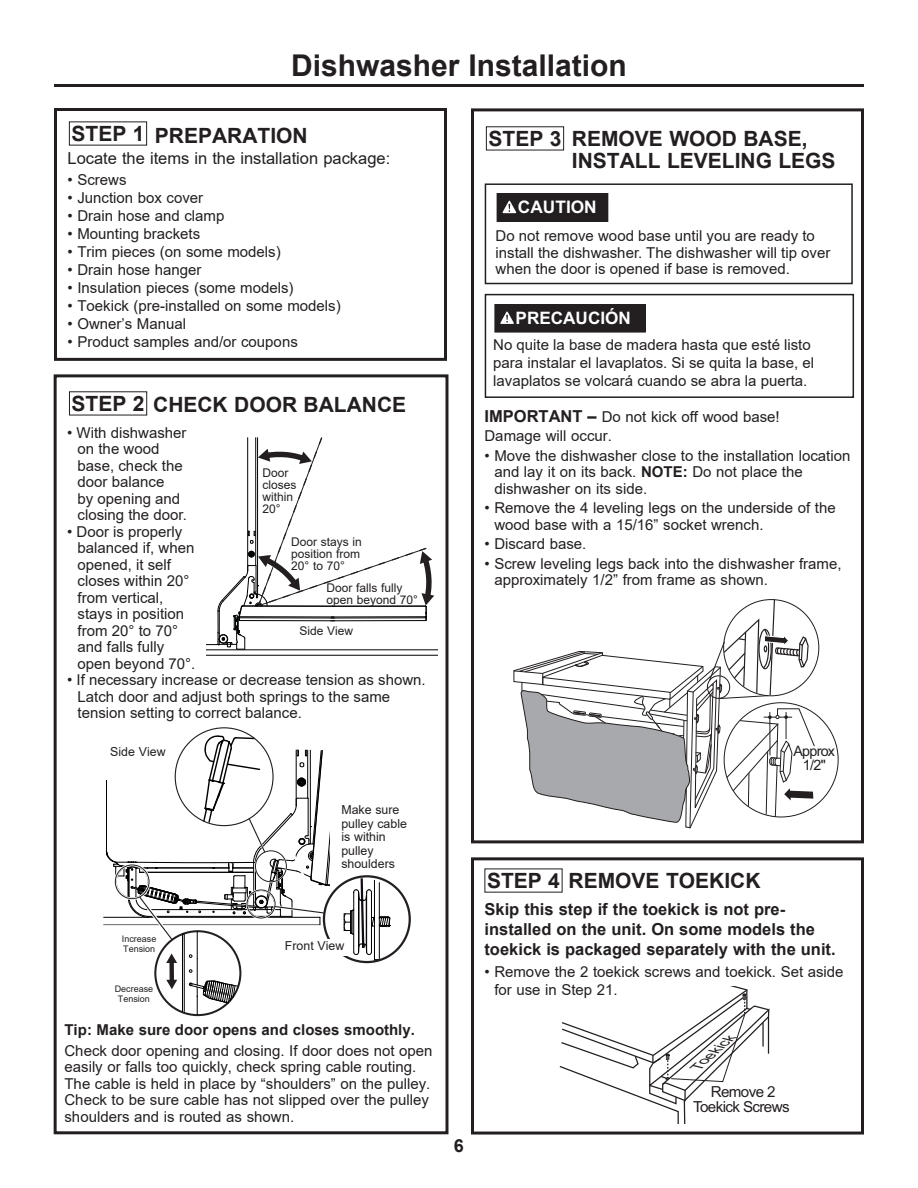
<style>
.page{position:relative;width:918px;height:1188px;background:#fff}
.page>*{position:absolute;margin:0;border:0;box-sizing:border-box;transform-origin:0 0}
.t1{font:700 30px "Arial";color:#231f20}
.t2{font:700 21px/22.5px "Arial";color:#231f20}
.t3{font:700 18px "Arial";color:#231f20}
.t4{font:700 17.25px "Arial";color:#fff}
.t5{font:700 17.1px "Arial";color:#fff}
.t6{font:700 16.5px/19.8px "Arial";color:#231f20}
.t7{font:16.5px "Arial";color:#231f20}
.t8{font:15.15px/15.1px "Arial";letter-spacing:-.04em;color:#231f20;text-align:center}
.t9{font:15px/16.5px "Arial";color:#231f20}
.t10{font:700 15px "Arial";color:#231f20}
.t11{font:14.4px/14.4px "Arial";letter-spacing:-.05em;color:#231f20;text-align:center}
.t12{font:italic 12.6px "Arial";color:#231f20;scale:1.21 1}
.t13{font:12.3px/13.5px "Arial";color:#231f20}
.t14{font:12px/12px "Arial";color:#231f20}
.t15{font:9px/10.2px "Arial";color:#231f20}
.s1{font-weight:700;font-size:16.5px}
.s2{font-weight:700}
</style>
<div class="page">
<svg style="left:560px;top:986px;width:210px;height:137px"></svg>
<div style="left:471px;top:857px;width:393px;height:278px;border:3px solid #231f20"></div>
<div style="left:54px;top:108px;width:393px;height:253px;border:3px solid #231f20"></div>
<hr style="left:54px;top:84px;width:810px;height:3px;background:#231f20">
<div style="left:471px;top:108px;width:393px;height:735px;border:3px solid #231f20"></div>
<div style="left:54px;top:374px;width:394px;height:760px;border:3px solid #231f20"></div>
<svg style="left:514px;top:599px;width:301px;height:229px"></svg>
<hr style="left:206px;top:655px;width:231px;height:1px;background:#010202">
<hr style="left:206px;top:650px;width:231px;height:1px;background:#010202">
<svg style="left:206px;top:437px;width:228px;height:213px"></svg>
<hr style="left:103px;top:925px;width:217px;height:1px;background:#000">
<hr style="left:103px;top:917px;width:217px;height:1px;background:#000">
<div style="left:390px;top:930px;width:11px;height:11px;border:1px solid #fff;border-radius:50%"></div>
<div style="left:390px;top:930px;width:10px;height:10px;border:1px solid #fff;border-radius:50%"></div>
<div style="left:390px;top:891px;width:11px;height:11px;border:1px solid #fff;border-radius:50%"></div>
<div style="left:390px;top:891px;width:10px;height:10px;border:1px solid #fff;border-radius:50%"></div>
<svg style="left:344px;top:876px;width:47px;height:84px"></svg>
<div style="left:323px;top:875px;width:88px;height:88px;border:2px solid #231f20;border-radius:50%"></div>
<div style="left:283px;top:939px;width:68px;height:16px;background:#fff"></div>
<svg style="left:106px;top:735px;width:225px;height:280px"></svg>
<div style="left:485px;top:183px;width:368px;height:101px;border:2px solid #231f20"></div>
<div style="left:497px;top:193px;width:111px;height:28px;background:#231f20"></div>
<div style="left:497px;top:193px;width:111px;height:29px;border:1px solid #231f20"></div>
<svg style="left:502px;top:201px;width:14px;height:12px"></svg>
<div style="left:485px;top:294px;width:369px;height:104px;border:2px solid #231f20"></div>
<div style="left:495px;top:304px;width:150px;height:28px;background:#231f20"></div>
<svg style="left:500px;top:311px;width:14px;height:13px"></svg>
<h1 class="t1" style="left:291px;top:49px;width:337px">Dishwasher Installation</h1>
<h2 class="t2" style="left:72px;top:125px;width:238px">STEP 1 PREPARATION</h2>
<p class="t7" style="left:68px;top:149px;width:324px">Locate the items in the installation package:</p>
<p class="t9" style="left:68px;top:172px;width:61px">• Screws</p>
<p class="t9" style="left:68px;top:190px;width:137px">• Junction box cover</p>
<p class="t9" style="left:68px;top:208px;width:158px">• Drain hose and clamp</p>
<p class="t9" style="left:68px;top:226px;width:134px">• Mounting brackets</p>
<p class="t9" style="left:68px;top:244px;width:215px">• Trim pieces (on some models)</p>
<p class="t9" style="left:68px;top:262px;width:136px">• Drain hose hanger</p>
<p class="t9" style="left:68px;top:280px;width:228px">• Insulation pieces (some models)</p>
<p class="t9" style="left:68px;top:298px;width:275px">• Toekick (pre-installed on some models)</p>
<p class="t9" style="left:68px;top:316px;width:120px">• Owner’s Manual</p>
<p class="t9" style="left:68px;top:334px;width:232px">• Product samples and/or coupons</p>
<h2 class="t2" style="left:72px;top:394px;width:336px">STEP 2 CHECK DOOR BALANCE</h2>
<p class="t9" style="left:78px;top:424px;width:111px;text-indent:-10px">• With dishwasher on the wood base, check the door balance<br>by opening and closing the door.</p>
<p class="t9" style="left:78px;top:523px;width:119px;text-indent:-10px">• Door is properly balanced if, when opened, it self closes within 20° from vertical, stays in position from 20° to 70° and falls fully open beyond 70°.</p>
<p class="t9" style="left:78px;top:672px;width:350px;text-indent:-10px">• If necessary increase or decrease tension as shown.<br>Latch door and adjust both springs to the same tension setting to correct balance.</p>
<p class="t14" style="left:262px;top:467px;width:36px">Door closes within<br>20°</p>
<p class="t14" style="left:291px;top:535px;width:72px">Door stays in position from<br>20° to 70°</p>
<p class="t14" style="left:326px;top:582px;width:93px">Door falls fully open beyond 70°</p>
<p class="t14" style="left:299px;top:625px;width:55px">Side View</p>
<p class="t13" style="left:110px;top:745px;width:57px">Side View</p>
<p class="t15" style="left:122px;top:934px;width:36px">Increase<br>Tension</p>
<p class="t15" style="left:115px;top:984px;width:40px;text-align:center">Decrease<br>Tension</p>
<p class="t13" style="left:341px;top:803px;width:67px">Make sure pulley cable is within pulley shoulders</p>
<p class="t13" style="left:285px;top:939px;width:61px">Front View</p>
<p class="t10" style="left:64px;top:1021px;width:352px">Tip: Make sure door opens and closes smoothly.</p>
<p class="t9" style="left:64px;top:1042px;width:370px">Check door opening and closing. If door does not open easily or falls too quickly, check spring cable routing.<br>The cable is held in place by “shoulders” on the pulley.<br>Check to be sure cable has not slipped over the pulley shoulders and is routed as shown.</p>
<h2 class="t2" style="left:572px;top:127px;width:265px;text-indent:-83px">STEP 3 REMOVE WOOD BASE,<br>INSTALL LEVELING LEGS</h2>
<p class="t4" style="left:518px;top:197px;width:80px">CAUTION</p>
<p class="t9" style="left:496px;top:228px;width:336px">Do not remove wood base until you are ready to install the dishwasher. The dishwasher will tip over when the door is opened if base is removed.</p>
<p class="t5" style="left:516px;top:308px;width:117px">PRECAUCIÓN</p>
<p class="t9" style="left:493px;top:336px;width:322px;line-height:18px">No quite la base de madera hasta que esté listo para instalar el lavaplatos. Si se quita la base, el lavaplatos se volcará cuando se abra la puerta.</p>
<p class="t9" style="left:484px;top:407px;width:297px;line-height:19.5px"><span class="s1">IMPORTANT –</span> Do not kick off wood base!<br>Damage will occur.</p>
<p class="t9" style="left:494px;top:447px;width:358px;text-indent:-10px">• Move the dishwasher close to the installation location and lay it on its back. <span class="s2">NOTE:</span> Do not place the dishwasher on its side.</p>
<p class="t9" style="left:494px;top:500px;width:343px;text-indent:-10px">• Remove the 4 leveling legs on the underside of the wood base with a 15/16” socket wrench.</p>
<p class="t9" style="left:484px;top:536px;width:103px">• Discard base.</p>
<p class="t9" style="left:494px;top:555px;width:349px;text-indent:-10px">• Screw leveling legs back into the dishwasher frame, approximately 1/2” from frame as shown.</p>
<p class="t11" style="left:793px;top:745px;width:43px">Approx<br>1/2"</p>
<p class="t3" style="left:454px;top:1135px;width:12px">6</p>
<h2 class="t2" style="left:487px;top:869px;width:275px">STEP 4 REMOVE TOEKICK</h2>
<p class="t6" style="left:484px;top:899px;width:353px">Skip this step if the toekick is not pre&shy;installed on the unit. On some models the toekick is packaged separately with the unit.</p>
<p class="t9" style="left:494px;top:963px;width:351px;line-height:18px;text-indent:-10px">• Remove the 2 toekick screws and toekick. Set aside for use in Step 21.</p>
<p class="t12" style="left:693px;top:1064px;width:43px;rotate:-41deg">Toekick</p>
<p class="t8" style="left:693px;top:1086px;width:98px">Remove 2<br>Toekick Screws</p>
</div>
